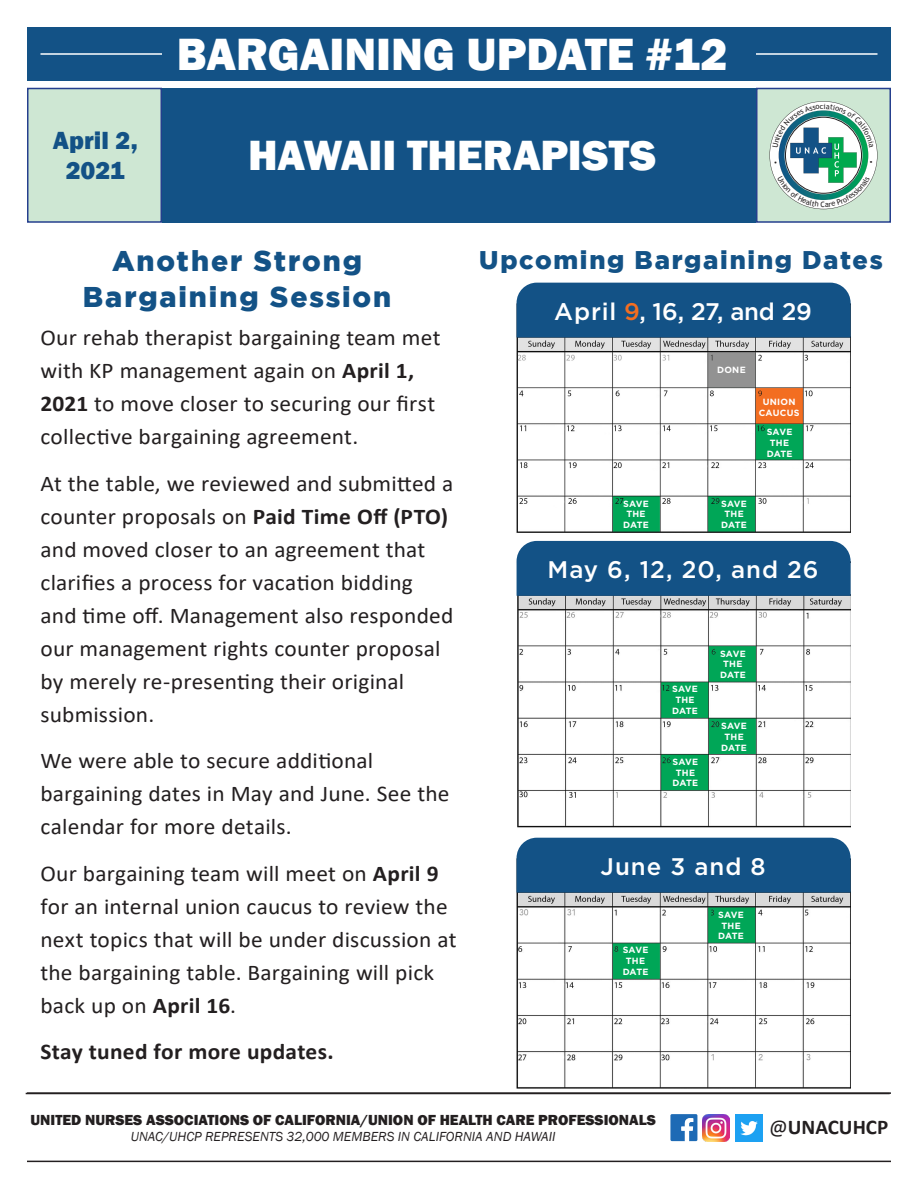
<style>
.page{position:relative;width:918px;height:1188px;background:#fff}
.page>*{position:absolute;margin:0;border:0;box-sizing:border-box;transform-origin:0 0}
.t1{font:800 46.5px "Franklin Gothic";color:#fff}
.t2{font:800 43.5px "Franklin Gothic";letter-spacing:-.005em;color:#fff}
.t3{font:900 28.5px "Gotham";letter-spacing:.065em;color:#135286}
.t4{font:900 25.5px "Gotham";letter-spacing:.065em;color:#135286}
.t5{font:800 25.5px "Franklin Gothic";color:#135286}
.t6{font:500 24px "Gotham";letter-spacing:.04em;color:#fff}
.t7{font:500 24px "Gotham";color:#fff}
.t8{font:22.5px/33px "Calibri";letter-spacing:.01em;color:#231f20;scale:1.04 1}
.t9{font:700 22.5px "Calibri";letter-spacing:.01em;color:#231f20;scale:1.04 1}
.t10{font:700 21px "Calibri";color:#231f20}
.t11{font:800 15px "Franklin Gothic";color:#231f20}
.t12{font:italic 13.5px "Franklin Gothic";color:#231f20}
.t13{font:700 9px "Gotham";letter-spacing:.02em;color:#fff}
.s1{color:#f36e21}
.s2{font-weight:700}
.s3{font-weight:400}
</style>
<div class="page">
<div style="left:27px;top:27px;width:864px;height:54px;background:#135286"></div>
<div style="left:756px;top:88px;width:135px;height:135px;background:#cee7d3;border:2px solid #253f8e"></div>
<div style="left:27px;top:88px;width:135px;height:135px;background:#cee7d3;border:2px solid #253f8e"></div>
<div style="left:162px;top:88px;width:594px;height:135px;background:#135286"></div>
<hr style="left:40px;top:53px;width:122px;height:2px;background:#fff">
<hr style="left:756px;top:53px;width:122px;height:2px;background:#fff">
<hr style="left:26px;top:1093px;width:864px;height:1px;background:#231f20">
<svg style="left:670px;top:1114px;width:27px;height:27px"></svg>
<img style="left:703px;top:1114px;width:27px;height:27px">
<img style="left:735px;top:1114px;width:27px;height:27px">
<img style="left:516px;top:299px;width:335px;height:234px">
<div style="left:517px;top:283px;width:334px;height:54px;background:#135286"></div>
<img style="left:516px;top:557px;width:335px;height:271px">
<div style="left:517px;top:541px;width:334px;height:55px;background:#135286"></div>
<img style="left:516px;top:854px;width:335px;height:235px">
<div style="left:517px;top:838px;width:334px;height:55px;background:#135286"></div>
<hr style="left:27px;top:1092px;width:864px;height:2px;background:#231f20">
<hr style="left:27px;top:1161px;width:864px;height:1px;background:#231f20">
<svg style="left:770px;top:101px;width:108px;height:108px"></svg>
<p class="t5" style="left:53px;top:124px;width:86px">April 2,</p>
<p class="t5" style="left:66px;top:154px;width:61px">2021</p>
<p class="t1" style="left:177px;top:25px;width:553px">BARGAINING UPDATE #12</p>
<p class="t2" style="left:248px;top:128px;width:409px">HAWAII THERAPISTS</p>
<p class="t3" style="left:112px;top:245px;width:251px">Another Strong</p>
<p class="t4" style="left:479px;top:245px;width:405px">Upcoming Bargaining Dates</p>
<p class="t3" style="left:83px;top:281px;width:310px">Bargaining Session</p>
<p class="t7" style="left:554px;top:295px;width:259px">April <span class="s1">9</span>, 16, 27, and 29</p>
<p class="t8" style="left:40px;top:321px;width:386px">Our rehab therapist bargaining team met with KP management again on <span class="s2">April 1, 2021</span> to move closer to securing our first collective bargaining agreement.</p>
<p class="t8" style="left:40px;top:466px;width:399px">At the table, we reviewed and submitted a counter proposals on <span class="s2">Paid Time Off (PTO) </span>and moved closer to an agreement that clarifies a process for vacation bidding and time off. Management also responded our management rights counter proposal by merely re-presenting their original submission.</p>
<p class="t8" style="left:40px;top:744px;width:395px">We were able to secure additional bargaining dates in May and June. See the calendar for more details.</p>
<p class="t8" style="left:40px;top:856px;width:402px">Our bargaining team will meet on <span class="s2">April 9 </span>for an internal union caucus to review the next topics that will be under discussion at the bargaining table. Bargaining will pick back up on <span class="s2">April 16</span>.</p>
<p class="t9" style="left:40px;top:1036px;width:283px">Stay tuned for more updates.</p>
<p class="t13" style="left:623px;top:497px;width:27px">SAVE</p>
<p class="t13" style="left:626px;top:508px;width:21px">THE</p>
<p class="t13" style="left:623px;top:519px;width:27px">DATE</p>
<p class="t13" style="left:717px;top:364px;width:30px">DONE</p>
<p class="t13" style="left:763px;top:396px;width:34px">UNION</p>
<p class="t13" style="left:759px;top:407px;width:42px">CAUCUS</p>
<p class="t13" style="left:767px;top:426px;width:27px">SAVE</p>
<p class="t13" style="left:770px;top:437px;width:21px">THE</p>
<p class="t13" style="left:767px;top:448px;width:27px">DATE</p>
<p class="t13" style="left:721px;top:497px;width:27px">SAVE</p>
<p class="t13" style="left:724px;top:508px;width:21px">THE</p>
<p class="t13" style="left:721px;top:519px;width:27px">DATE</p>
<p class="t6" style="left:547px;top:554px;width:273px">May 6, 12, 20, and 26</p>
<p class="t13" style="left:672px;top:683px;width:27px">SAVE</p>
<p class="t13" style="left:675px;top:694px;width:21px">THE</p>
<p class="t13" style="left:672px;top:704px;width:27px">DATE</p>
<p class="t13" style="left:673px;top:756px;width:27px">SAVE</p>
<p class="t13" style="left:676px;top:767px;width:21px">THE</p>
<p class="t13" style="left:673px;top:777px;width:27px">DATE</p>
<p class="t13" style="left:720px;top:647px;width:27px">SAVE</p>
<p class="t13" style="left:723px;top:658px;width:21px">THE</p>
<p class="t13" style="left:720px;top:669px;width:27px">DATE</p>
<p class="t13" style="left:721px;top:720px;width:27px">SAVE</p>
<p class="t13" style="left:724px;top:731px;width:21px">THE</p>
<p class="t13" style="left:721px;top:741px;width:27px">DATE</p>
<p class="t6" style="left:600px;top:851px;width:167px">June 3 and 8</p>
<p class="t13" style="left:718px;top:909px;width:27px">SAVE</p>
<p class="t13" style="left:721px;top:919px;width:21px">THE</p>
<p class="t13" style="left:718px;top:930px;width:27px">DATE</p>
<p class="t13" style="left:623px;top:944px;width:27px">SAVE</p>
<p class="t13" style="left:626px;top:955px;width:21px">THE</p>
<p class="t13" style="left:623px;top:966px;width:27px">DATE</p>
<p class="t11" style="left:30px;top:1110px;width:627px">UNITED NURSES ASSOCIATIONS OF CALIFORNIA/UNION OF HEALTH CARE PROFESSIONALS</p>
<p class="t12" style="left:131px;top:1128px;width:426px">UNAC/UHCP REPRESENTS 32,000 MEMBERS IN CALIFORNIA AND HAWAII</p>
<p class="t10" style="left:769px;top:1112px;width:121px"><span class="s3">@</span>UNACUHCP</p>
</div>
